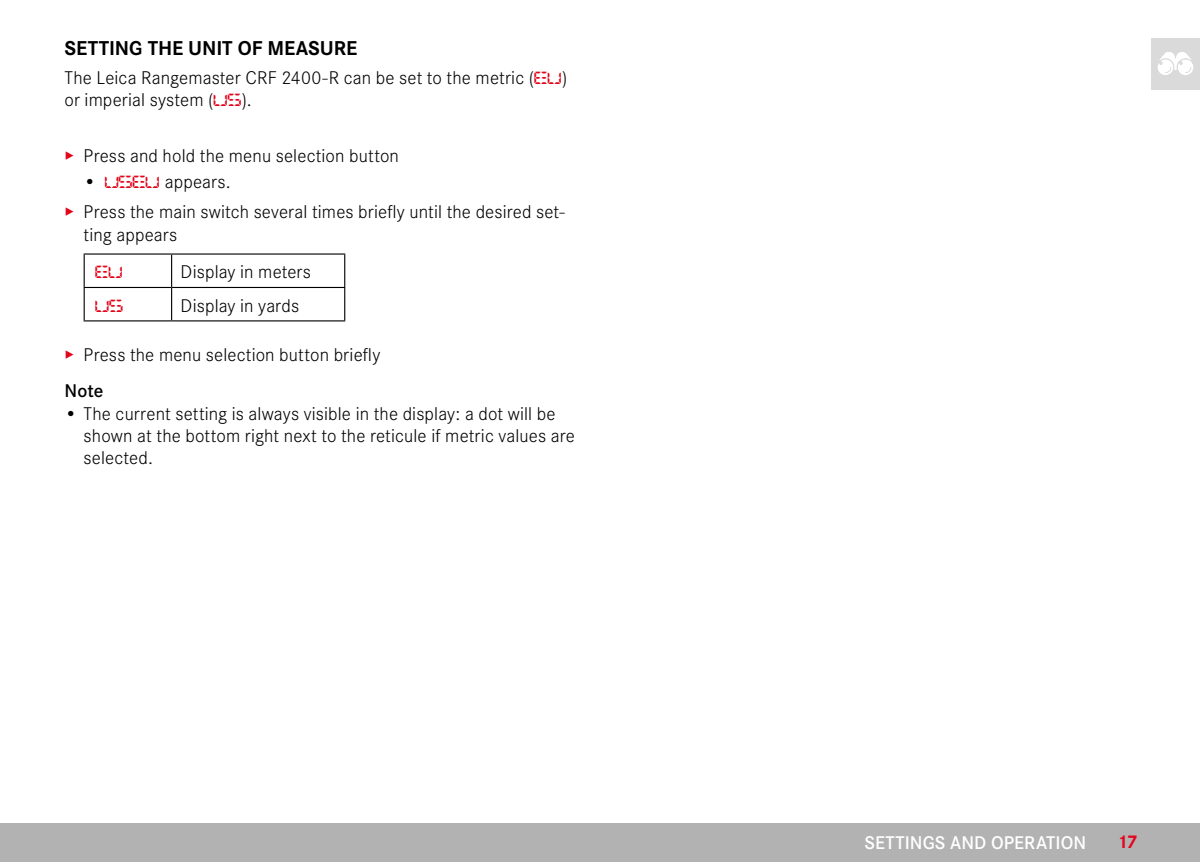
<style>
.page{position:relative;width:1200px;height:862px;background:#fff}
.page>*{position:absolute;margin:0;border:0;box-sizing:border-box;transform-origin:0 0}
.Heading____Heading_02{font:700 20.7px "Corporate S";letter-spacing:-.005em;color:#000}
.Text____Body_Text{font:300 19.12px/22.3px "Corporate S";letter-spacing:.005em;color:#000}
.t1{font:600 19.12px "Corporate S";letter-spacing:.005em;color:#fff}
.Heading____Note_Heading{font:600 19.12px "Corporate S";color:#000}
.t2{font:700 19.12px "Corporate S";color:#e3051b}
.Text____Body_Text-2{font:18px "Digital Dismay";color:#e3051b}
.s1{font-family:"Digital Dismay";font-weight:400;font-size:18px;color:#e3051b}
.s2{color:#e3051b}
</style>
<div class="page">
<div style="left:0;top:823px;width:1199px;height:38px;background:#b3b2b2"></div>
<div style="left:1151px;top:38px;width:48px;height:51px;background:#dadada"></div>
<svg style="left:1158px;top:52px;width:35px;height:23px"></svg>
<hr style="left:84px;top:253px;width:87px;height:1px;background:#000">
<hr style="left:84px;top:254px;width:1px;height:33px;background:#000">
<hr style="left:171px;top:253px;width:174px;height:1px;background:#000">
<hr style="left:171px;top:254px;width:1px;height:33px;background:#000">
<hr style="left:344px;top:254px;width:1px;height:33px;background:#000">
<hr style="left:84px;top:287px;width:87px;height:1px;background:#000">
<hr style="left:84px;top:288px;width:1px;height:32px;background:#000">
<hr style="left:171px;top:287px;width:174px;height:1px;background:#000">
<hr style="left:171px;top:288px;width:1px;height:32px;background:#000">
<hr style="left:344px;top:288px;width:1px;height:32px;background:#000">
<hr style="left:84px;top:320px;width:87px;height:1px;background:#000">
<hr style="left:171px;top:320px;width:174px;height:1px;background:#000">
<p class="Heading____Heading_02" style="left:64px;top:32px;width:294px">SETTING THE UNIT OF MEASURE</p>
<p class="Text____Body_Text" style="left:64px;top:65px;width:504px">The Leica Rangemaster CRF 2400-R can be set to the metric (<span class="s1">EU</span>) or imperial system (<span class="s1">US</span>).</p>
<p class="Text____Body_Text" style="left:64px;top:143px;width:336px"><span class="s2">▸</span> Press and hold the menu selection button</p>
<p class="Text____Body_Text" style="left:84px;top:169px;width:148px">• <span class="s1">USEU</span> appears.</p>
<p class="Text____Body_Text" style="left:84px;top:199px;width:482px;text-indent:-19px"><span class="s2">▸</span> Press the main switch several times briefly until the desired set&shy;ting appears</p>
<p class="Text____Body_Text-2" style="left:95px;top:263px;width:29px">EU</p>
<p class="Text____Body_Text" style="left:180px;top:260px;width:132px">Display in meters</p>
<p class="Text____Body_Text-2" style="left:95px;top:296px;width:29px">US</p>
<p class="Text____Body_Text" style="left:180px;top:293px;width:120px">Display in yards</p>
<p class="Text____Body_Text" style="left:64px;top:342px;width:317px"><span class="s2">▸</span> Press the menu selection button briefly</p>
<p class="Heading____Note_Heading" style="left:64px;top:376px;width:40px">Note</p>
<p class="Text____Body_Text" style="left:84px;top:400px;width:492px;text-indent:-19px">• The current setting is always visible in the display: a dot will be shown at the bottom right next to the reticule if metric values are selected.</p>
<p class="t1" style="left:864px;top:827px;width:223px">SETTINGS AND OPERATION</p>
<p class="t2" style="left:1116px;top:826px;width:22px">17</p>
</div>
